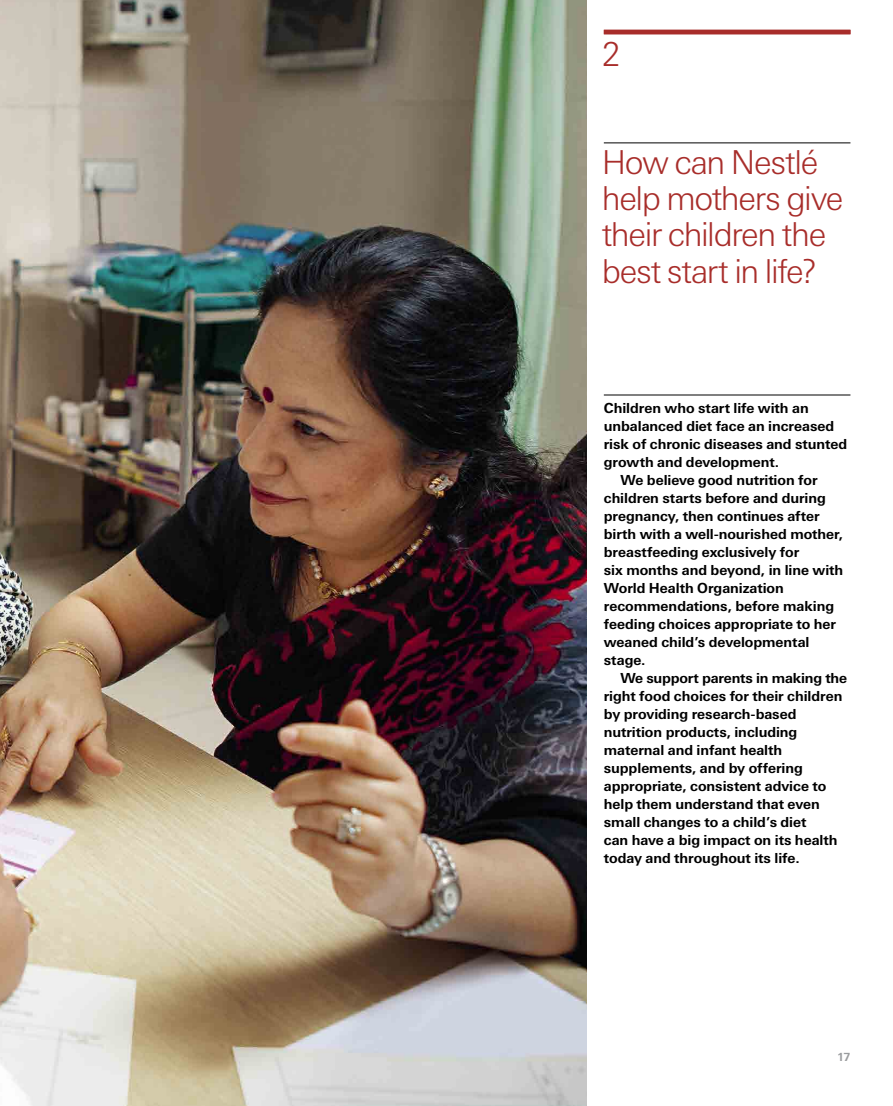
<style>
.page{position:relative;width:893px;height:1106px;background:#fff}
.page>*{position:absolute;margin:0;border:0;box-sizing:border-box;transform-origin:0 0}
.t1{font:300 33px/36px "LT Univers Basic";letter-spacing:-.04em;color:#a82d2a}
.t2{font:700 13.8px "LT Univers Basic";letter-spacing:-.005em;color:#000}
.t3{font:700 11.25px "LT Univers Basic";color:#9a9c9e}
</style>
<div class="page">
<img style="left:0;top:0;width:587px;height:1106px">
<hr style="left:604px;top:30px;width:246px;height:4px;background:#a82d2a">
<hr style="left:604px;top:143px;width:246px;height:1px;background:#000">
<hr style="left:604px;top:395px;width:246px;height:1px;background:#000">
<h1 class="t1" style="left:602px;top:36px;width:20px">2</h1>
<h1 class="t1" style="left:602px;top:144px;width:243px">How can Nestlé help mothers give their children the best start in life?</h1>
<p class="t2" style="left:604px;top:399px;width:206px">Children who start life with an</p>
<p class="t2" style="left:604px;top:417px;width:232px">unbalanced diet face an increased</p>
<p class="t2" style="left:604px;top:435px;width:245px">risk of chronic diseases and stunted</p>
<p class="t2" style="left:604px;top:453px;width:177px">growth and development.</p>
<p class="t2" style="left:620px;top:471px;width:199px">We believe good nutrition for</p>
<p class="t2" style="left:604px;top:489px;width:224px">children starts before and during</p>
<p class="t2" style="left:604px;top:507px;width:217px">pregnancy, then continues after</p>
<p class="t2" style="left:604px;top:525px;width:241px">birth with a well‑nourished mother,</p>
<p class="t2" style="left:604px;top:543px;width:197px">breastfeeding exclusively for</p>
<p class="t2" style="left:604px;top:561px;width:241px">six months and beyond, in line with</p>
<p class="t2" style="left:604px;top:579px;width:182px">World Health Organization</p>
<p class="t2" style="left:604px;top:597px;width:232px">recommendations, before making</p>
<p class="t2" style="left:604px;top:615px;width:234px">feeding choices appropriate to her</p>
<p class="t2" style="left:604px;top:633px;width:207px">weaned child’s developmental</p>
<p class="t2" style="left:604px;top:651px;width:43px">stage.</p>
<p class="t2" style="left:620px;top:669px;width:228px">We support parents in making the</p>
<p class="t2" style="left:604px;top:687px;width:240px">right food choices for their children</p>
<p class="t2" style="left:604px;top:705px;width:194px">by providing research‑based</p>
<p class="t2" style="left:604px;top:723px;width:195px">nutrition products, including</p>
<p class="t2" style="left:604px;top:741px;width:180px">maternal and infant health</p>
<p class="t2" style="left:604px;top:759px;width:201px">supplements, and by offering</p>
<p class="t2" style="left:604px;top:777px;width:224px">appropriate, consistent advice to</p>
<p class="t2" style="left:604px;top:795px;width:217px">help them understand that even</p>
<p class="t2" style="left:604px;top:813px;width:204px">small changes to a child’s diet</p>
<p class="t2" style="left:604px;top:831px;width:235px">can have a big impact on its health</p>
<p class="t2" style="left:604px;top:849px;width:197px">today and throughout its life.</p>
<p class="t3" style="left:837px;top:1050px;width:15px">17</p>
</div>
